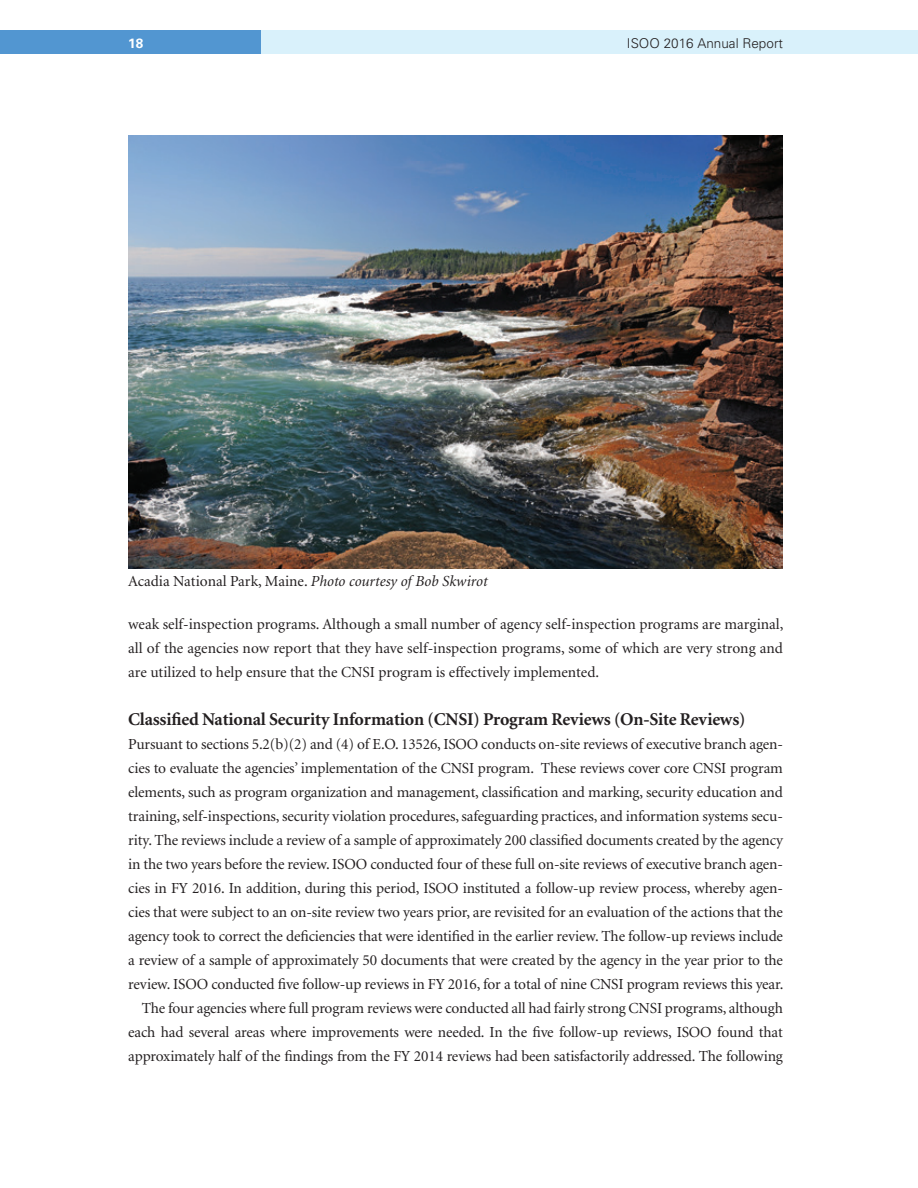
<style>
.page{position:relative;width:918px;height:1188px;background:#fff}
.page>*{position:absolute;margin:0;border:0;box-sizing:border-box;transform-origin:0 0}
.t1{font:700 18px "Minion";letter-spacing:-.01em;color:#231f20}
.t2{font:15.3px/24px "Minion";letter-spacing:-.01em;color:#231f20;text-align:justify}
.t3{font:300 13.5px "Univers";color:#231f20}
.t4{font:700 13.5px "Univers";color:#fff}
.s1{font-style:italic}
</style>
<div class="page">
<div style="left:0;top:30px;width:261px;height:24px;background:#5296d1"></div>
<div style="left:261px;top:30px;width:657px;height:24px;background:#d9f1fb"></div>
<img style="left:128px;top:135px;width:655px;height:433px">
<p class="t4" style="left:128px;top:35px;width:17px">18</p>
<p class="t3" style="left:627px;top:35px;width:158px">ISOO 2016 Annual Report</p>
<p class="t2" style="left:128px;top:570px;width:361px">Acadia National Park, Maine. <span class="s1">Photo courtesy of Bob Skwirot</span></p>
<p class="t2" style="left:128px;top:613px;width:657px">weak self-inspection programs. Although a small number of agency self-inspection programs are marginal, all of the agencies now report that they have self-inspection programs, some of which are very strong and are utilized to help ensure that the CNSI program is effectively implemented.</p>
<h2 class="t1" style="left:128px;top:710px;width:619px">Classified National Security Information (CNSI) Program Reviews (On-Site Reviews)</h2>
<p class="t2" style="left:128px;top:733px;width:657px">Pursuant to sections 5.2(b)(2) and (4) of E.O. 13526, ISOO conducts on-site reviews of executive branch agen&shy;cies to evaluate the agencies’ implementation of the CNSI program. These reviews cover core CNSI program elements, such as program organization and management, classification and marking, security education and training, self-inspections, security violation procedures, safeguarding practices, and information systems secu&shy;rity. The reviews include a review of a sample of approximately 200 classified documents created by the agency in the two years before the review. ISOO conducted four of these full on-site reviews of executive branch agen&shy;cies in FY 2016. In addition, during this period, ISOO instituted a follow-up review process, whereby agen&shy;cies that were subject to an on-site review two years prior, are revisited for an evaluation of the actions that the agency took to correct the deficiencies that were identified in the earlier review. The follow-up reviews include a review of a sample of approximately 50 documents that were created by the agency in the year prior to the review. ISOO conducted five follow-up reviews in FY 2016, for a total of nine CNSI program reviews this year.</p>
<p class="t2" style="left:128px;top:997px;width:656px;text-indent:13px">The four agencies where full program reviews were conducted all had fairly strong CNSI programs, although each had several areas where improvements were needed. In the five follow-up reviews, ISOO found that approximately half of the findings from the FY 2014 reviews had been satisfactorily addressed. The following</p>
</div>
